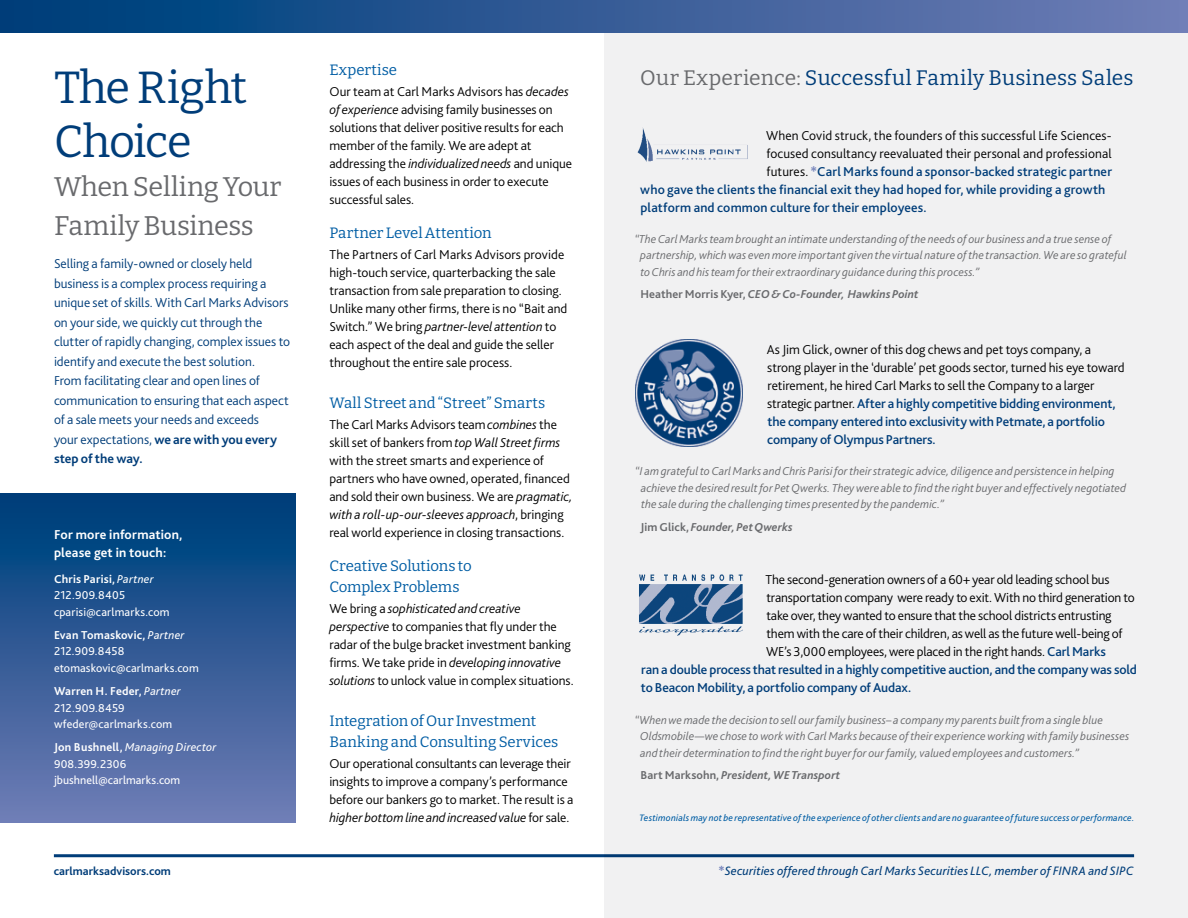
<style>
.page{position:relative;width:1188px;height:918px;background:#fff}
.page>*{position:absolute;margin:0;border:0;box-sizing:border-box;transform-origin:0 0}
.t1{font:100 45px/54px "Bitter";letter-spacing:-.03em;color:#003d79}
.t2{font:100 27px/39px "Bitter";letter-spacing:-.015em;color:#696a6d}
.t3{font:100 21px "Bitter";letter-spacing:.005em;color:#003d79}
.t4{font:100 15px/21px "Bitter";letter-spacing:-.005em;color:#005da4}
.t5{font:300 13.5px/18px "Bliss 2";letter-spacing:-.005em;color:#000}
.t6{font:300 13.5px/19.5px "Bliss 2";letter-spacing:-.005em;color:#003d79}
.t7{font:500 13.5px "Bliss 2";color:#003d79}
.t8{font:700 13.5px/18px "Bliss 2";letter-spacing:.01em;color:#fff}
.t9{font:italic 12.75px "Bliss 2";letter-spacing:.01em;color:#003d79}
.t10{font:italic 300 12px/16.5px "Bliss 2";letter-spacing:.01em;color:#696a6d}
.t11{font:12px/16.5px "Bliss 2";letter-spacing:.015em;color:#fff}
.t12{font:italic 700 12px "Bliss 2";letter-spacing:.005em;color:#696a6d}
.t13{font:700 12px "Bliss 2";color:#003d79}
.t14{font:italic 9.75px "Bliss 2";letter-spacing:.015em;color:#005da4}
.s1{font-weight:700}
.s2{font-style:italic}
.s3{color:#696a6d}
.s4{font-weight:300;color:#000}
.s5{font-weight:800;color:#7180b9}
.s6{font-style:normal}
.s7{font-weight:500;color:#003d79}
.s8{font-weight:800;font-style:normal;color:#7180b9}
</style>
<div class="page">
<hr style="left:54px;top:854px;width:1080px;height:3px;background:#003d79">
<div style="left:605px;top:32px;width:583px;height:886px;background:#f1f1f2"></div>
<div style="left:0;top:0;width:1188px;height:32px;background:linear-gradient(to right,#003c78,#727db6)"></div>
<img style="left:637px;top:127px;width:111px;height:35px">
<img style="left:636px;top:340px;width:106px;height:107px">
<img style="left:639px;top:574px;width:104px;height:61px">
<div style="left:0;top:493px;width:296px;height:329px;background:linear-gradient(to bottom,#003c78,#717db6)"></div>
<h1 class="t1" style="left:54px;top:59px;width:195px">The Right<br>Choice</h1>
<h2 class="t2" style="left:54px;top:167px;width:229px">When Selling Your<br>Family Business</h2>
<p class="t6" style="left:54px;top:254px;width:238px">Selling a family-owned or closely held business is a complex process requiring a unique set of skills. With Carl Marks Advisors on your side, we quickly cut through the clutter of rapidly changing, complex issues to identify and execute the best solution.<br>From facilitating clear and open lines of communication to ensuring that each aspect of a sale meets your needs and exceeds<br>your expectations, <span class="s1">we are with you every step of the way.</span></p>
<p class="t8" style="left:54px;top:526px;width:130px">For more information, please get in touch:</p>
<p class="t11" style="left:54px;top:570px;width:117px"><span class="s1">Chris Parisi,</span> <span class="s2">Partner<br></span>212.909.8405 cparisi@carlmarks.com</p>
<p class="t11" style="left:54px;top:626px;width:146px"><span class="s1">Evan Tomaskovic,</span> <span class="s2">Partner<br></span>212.909.8458 etomaskovic@carlmarks.com</p>
<p class="t11" style="left:54px;top:682px;width:128px"><span class="s1">Warren H. Feder,</span> <span class="s2">Partner<br></span>212.909.8459 wfeder@carlmarks.com</p>
<p class="t11" style="left:54px;top:739px;width:164px"><span class="s1">Jon Bushnell,</span> <span class="s2">Managing Director<br></span>908.399.2306 jbushnell@carlmarks.com</p>
<p class="t4" style="left:329px;top:59px;width:69px">Expertise</p>
<p class="t5" style="left:329px;top:82px;width:244px">Our team at Carl Marks Advisors has <span class="s2">decades of experience</span> advising family businesses on solutions that deliver positive results for each member of the family. We are adept at addressing the <span class="s2">individualized needs</span> and unique issues of each business in order to execute successful sales.</p>
<p class="t4" style="left:329px;top:222px;width:164px">Partner Level Attention</p>
<p class="t5" style="left:329px;top:245px;width:239px">The Partners of Carl Marks Advisors provide high-touch service, quarterbacking the sale transaction from sale preparation to closing.<br>Unlike many other firms, there is no “Bait and Switch.” We bring <span class="s2">partner-level attention</span> to each aspect of the deal and guide the seller throughout the entire sale process.</p>
<p class="t4" style="left:329px;top:392px;width:218px">Wall Street and “Street” Smarts</p>
<p class="t5" style="left:329px;top:415px;width:245px">The Carl Marks Advisors team <span class="s2">combines</span> the skill set of bankers from <span class="s2">top Wall Street firms </span>with the street smarts and experience of partners who have owned, operated, financed and sold their own business. We are <span class="s2">pragmatic, with a roll-up-our-sleeves approach</span>, bringing real world experience in closing transactions.</p>
<p class="t4" style="left:329px;top:555px;width:144px">Creative Solutions to<br>Complex Problems</p>
<p class="t5" style="left:329px;top:599px;width:246px">We bring a <span class="s2">sophisticated and creative perspective</span> to companies that fly under the radar of the bulge bracket investment banking firms. We take pride in <span class="s2">developing innovative solutions</span> to unlock value in complex situations.</p>
<p class="t4" style="left:329px;top:710px;width:230px">Integration of Our Investment<br>Banking and Consulting Services</p>
<p class="t5" style="left:329px;top:754px;width:246px">Our operational consultants can leverage their insights to improve a company’s performance before our bankers go to market. The result is a <span class="s2">higher bottom line and increased value</span> for sale.</p>
<h3 class="t3" style="left:640px;top:65px;width:495px"><span class="s3">Our Experience:</span> Successful Family Business Sales</h3>
<p class="t5" style="left:766px;top:126px;width:347px">When Covid struck, the founders of this successful Life Sciences-</p>
<p class="t5" style="left:766px;top:144px;width:347px">focused consultancy reevaluated their personal and professional</p>
<p class="t7" style="left:766px;top:163px;width:347px"><span class="s4">futures.</span> <span class="s5">*</span>Carl Marks found a sponsor-backed strategic partner</p>
<p class="t7" style="left:640px;top:181px;width:467px">who gave the clients the financial exit they had hoped for, while providing a growth</p>
<p class="t7" style="left:640px;top:199px;width:288px">platform and common culture for their employees.</p>
<p class="t10" style="left:640px;top:230px;width:488px;text-indent:-6px">“The Carl Marks team brought an intimate understanding of the needs of our business and a true sense of partnership, which was even more important given the virtual nature of the transaction. We are so grateful to Chris and his team for their extraordinary guidance during this process.”</p>
<p class="t12" style="left:641px;top:287px;width:280px"><span class="s6">Heather Morris Kyer,</span> CEO &amp; Co-Founder, Hawkins Point</p>
<p class="t5" style="left:767px;top:340px;width:359px">As Jim Glick, owner of this dog chews and pet toys company, a strong player in the ‘durable’ pet goods sector, turned his eye toward retirement, he hired Carl Marks to sell the Company to a larger strategic partner. <span class="s7">After a highly competitive bidding environment, the company entered into exclusivity with Petmate, a portfolio company of Olympus Partners.</span></p>
<p class="t10" style="left:641px;top:463px;width:487px;text-indent:-6px">“I am grateful to Carl Marks and Chris Parisi for their strategic advice, diligence and persistence in helping achieve the desired result for Pet Qwerks. They were able to find the right buyer and effectively negotiated the sale during the challenging times presented by the pandemic.”</p>
<p class="t12" style="left:641px;top:519px;width:154px"><span class="s6">Jim Glick,</span> Founder, Pet Qwerks</p>
<p class="t5" style="left:765px;top:571px;width:346px">The second-generation owners of a 60+ year old leading school bus</p>
<p class="t5" style="left:766px;top:589px;width:370px">transportation company were ready to exit. With no third generation to</p>
<p class="t5" style="left:766px;top:607px;width:347px">take over, they wanted to ensure that the school districts entrusting</p>
<p class="t5" style="left:766px;top:625px;width:358px">them with the care of their children, as well as the future well-being of</p>
<p class="t5" style="left:766px;top:643px;width:341px">WE’s 3,000 employees, were placed in the right hands. <span class="s7">Carl Marks</span></p>
<p class="t7" style="left:641px;top:662px;width:497px">ran a double process that resulted in a highly competitive auction, and the company was sold</p>
<p class="t7" style="left:641px;top:680px;width:272px">to Beacon Mobility, a portfolio company of Audax.</p>
<p class="t10" style="left:640px;top:711px;width:491px;text-indent:-6px">“When we made the decision to sell our family business– a company my parents built from a single blue<br>Oldsmobile—we chose to work with Carl Marks because of their experience working with family businesses and their determination to find the right buyer for our family, valued employees and customers.”</p>
<p class="t12" style="left:641px;top:768px;width:201px"><span class="s6">Bart Marksohn,</span> President, WE Transport</p>
<p class="t14" style="left:640px;top:812px;width:496px">Testimonials may not be representative of the experience of other clients and are no guarantee of future success or performance.</p>
<p class="t13" style="left:54px;top:863px;width:119px">carlmarksadvisors.com</p>
<p class="t9" style="left:718px;top:863px;width:417px"><span class="s8">*</span>Securities offered through Carl Marks Securities LLC, member of FINRA and SIPC</p>
</div>
